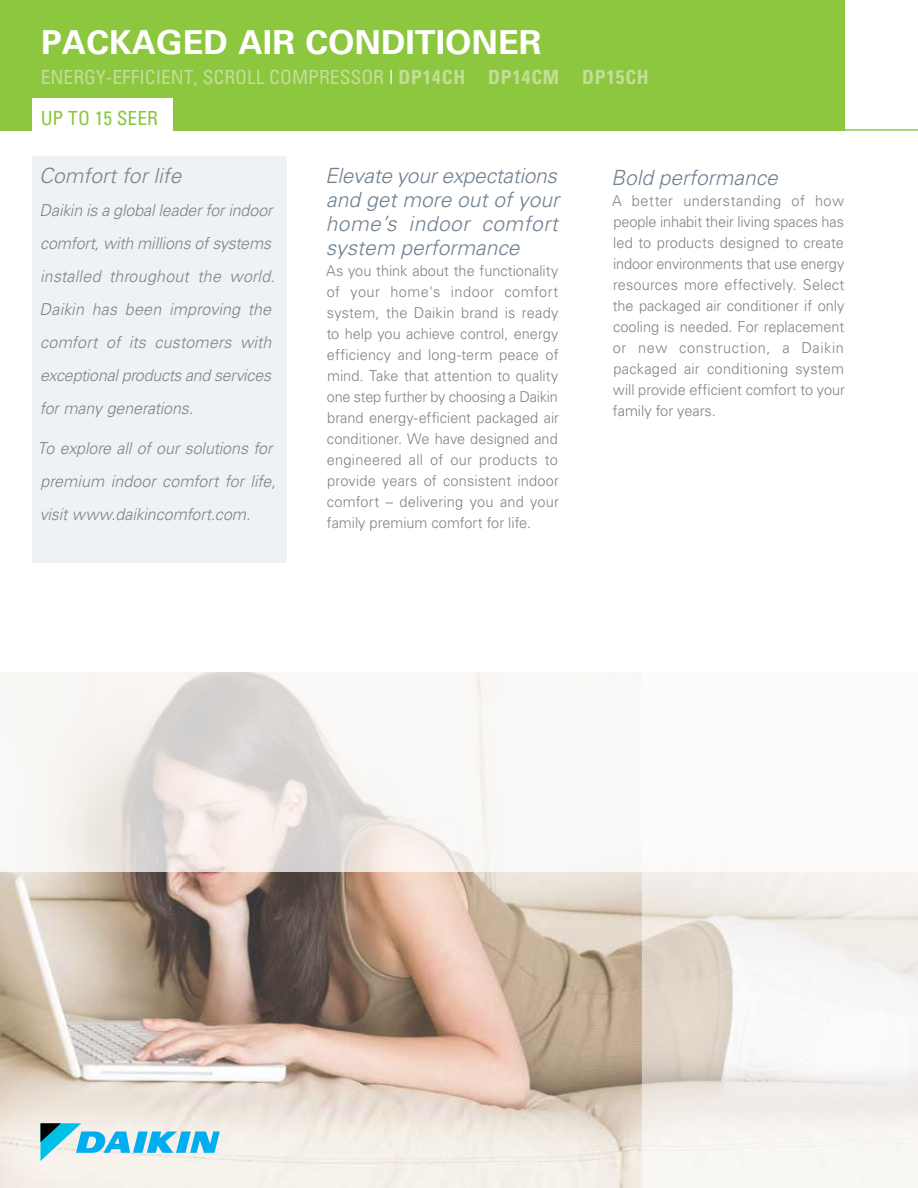
<style>
.page{position:relative;width:918px;height:1188px;background:#fff}
.page>*{position:absolute;margin:0;border:0;box-sizing:border-box;transform-origin:0 0}
.t1{font:700 33px "Univers LT Std";color:#fff}
.t2{font:italic 300 21px/24px "Univers";color:#718190;text-align:justify}
.t3{font:italic 300 21px "Univers";color:#808285}
.t4{font:condensed 19.5px "Univers";color:#c3de99}
.t5{font:condensed 19.5px "Univers";color:#8dc63f}
.t6{font:italic 300 16.5px/33px "Univers";letter-spacing:-.005em;color:#808285}
.t7{font:300 15px/21px "Univers";color:#808285;text-align:justify}
.s1{color:#fff}
.s2{font-weight:700}
</style>
<div class="page">
<img style="left:0;top:872px;width:642px;height:316px">
<svg style="left:0;top:672px;width:495px;height:200px;fill:#f7f2ef"></svg>
<svg style="left:642px;top:872px;width:276px;height:316px;fill:#f4f2ee"></svg>
<hr style="left:609px;top:129px;width:309px;height:2px;background:#8dc63f">
<div style="left:32px;top:157px;width:255px;height:406px;background:#eff2f4"></div>
<div style="left:0;top:0;width:845px;height:131px;background:#8dc63f"></div>
<div style="left:32px;top:98px;width:141px;height:34px;background:#fff"></div>
<svg style="left:40px;top:1123px;width:180px;height:38px;background:#90d1e3"></svg>
<h1 class="t1" style="left:41px;top:23px;width:502px">PACKAGED AIR CONDITIONER</h1>
<h3 class="t4" style="left:41px;top:65px;width:610px">ENERGY-EFFICIENT, SCROLL COMPRESSOR <span class="s1">|</span> <span class="s2">DP14CH DP14CM DP15CH</span></h3>
<h3 class="t5" style="left:41px;top:105px;width:119px">UP TO 15 SEER</h3>
<h2 class="t3" style="left:39px;top:163px;width:144px">Comfort for life</h2>
<p class="t6" style="left:40px;top:193px;width:237px">Daikin is a global leader for indoor comfort, with millions of systems installed throughout the world.<br>Daikin has been improving the comfort of its customers with exceptional products and services for many generations.</p>
<p class="t6" style="left:38px;top:431px;width:240px">To explore all of our solutions for premium indoor comfort for life, visit www.daikincomfort.com.</p>
<h2 class="t2" style="left:325px;top:163px;width:236px">Elevate your expectations and get more out of your home’s indoor comfort system performance</h2>
<p class="t7" style="left:326px;top:260px;width:234px">As you think about the functionality of your home's indoor comfort system, the Daikin brand is ready to help you achieve control, energy efficiency and long-term peace of mind. Take that attention to quality one step further by choosing a Daikin brand energy-efficient packaged air conditioner. We have designed and engineered all of our products to provide years of consistent indoor comfort – delivering you and your family premium comfort for life.</p>
<h2 class="t2" style="left:611px;top:164px;width:168px">Bold performance</h2>
<p class="t7" style="left:612px;top:189px;width:234px">A better understanding of how people inhabit their living spaces has led to products designed to create indoor environments that use energy resources more effectively. Select the packaged air conditioner if only cooling is needed. For replacement or new construction, a Daikin packaged air conditioning system will provide efficient comfort to your family for years.</p>
</div>
